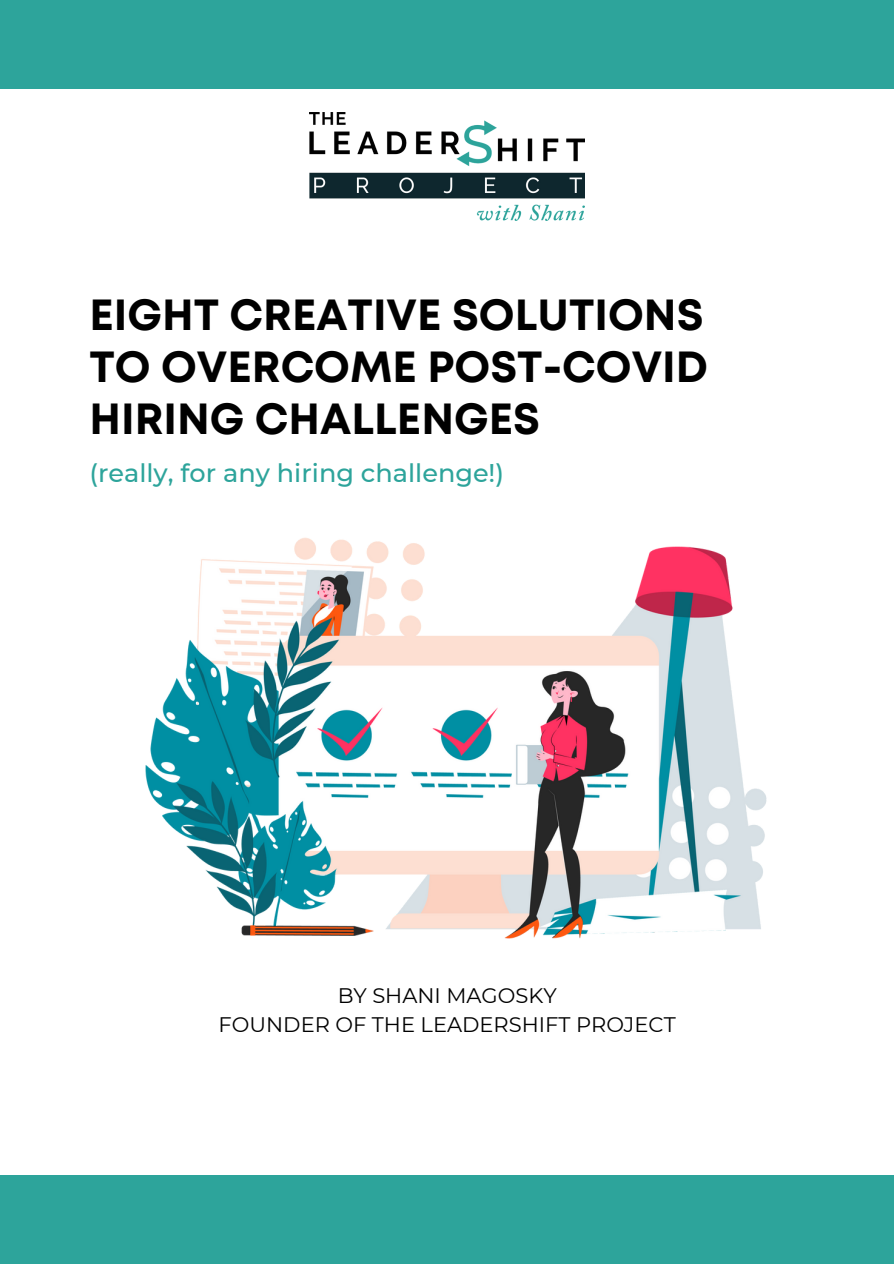
<style>
.page{position:relative;width:894px;height:1264px;background:#fff}
.page>*{position:absolute;margin:0;border:0;box-sizing:border-box;transform-origin:0 0}
.t1{font:700 43.5px/51.8px "Mont";color:#000;text-align:justify}
.t2{font:500 25.5px "Montserrat";color:#2da49b}
.t3{font:21px "Montserrat";color:#000}
</style>
<div class="page">
<div style="left:0;top:0;width:893px;height:89px;background:#2da49b"></div>
<div style="left:0;top:1175px;width:893px;height:88px;background:#2da49b"></div>
<img style="left:309px;top:113px;width:275px;height:108px">
<img style="left:145px;top:537px;width:622px;height:402px">
<p class="t1" style="left:89px;top:292px;width:620px">EIGHT CREATIVE SOLUTIONS TO OVERCOME POST-COVID HIRING CHALLENGES</p>
<p class="t2" style="left:89px;top:457px;width:416px">(really, for any hiring challenge!)</p>
<p class="t3" style="left:337px;top:982px;width:220px">BY SHANI MAGOSKY</p>
<p class="t3" style="left:218px;top:1011px;width:458px">FOUNDER OF THE LEADERSHIFT PROJECT</p>
</div>
